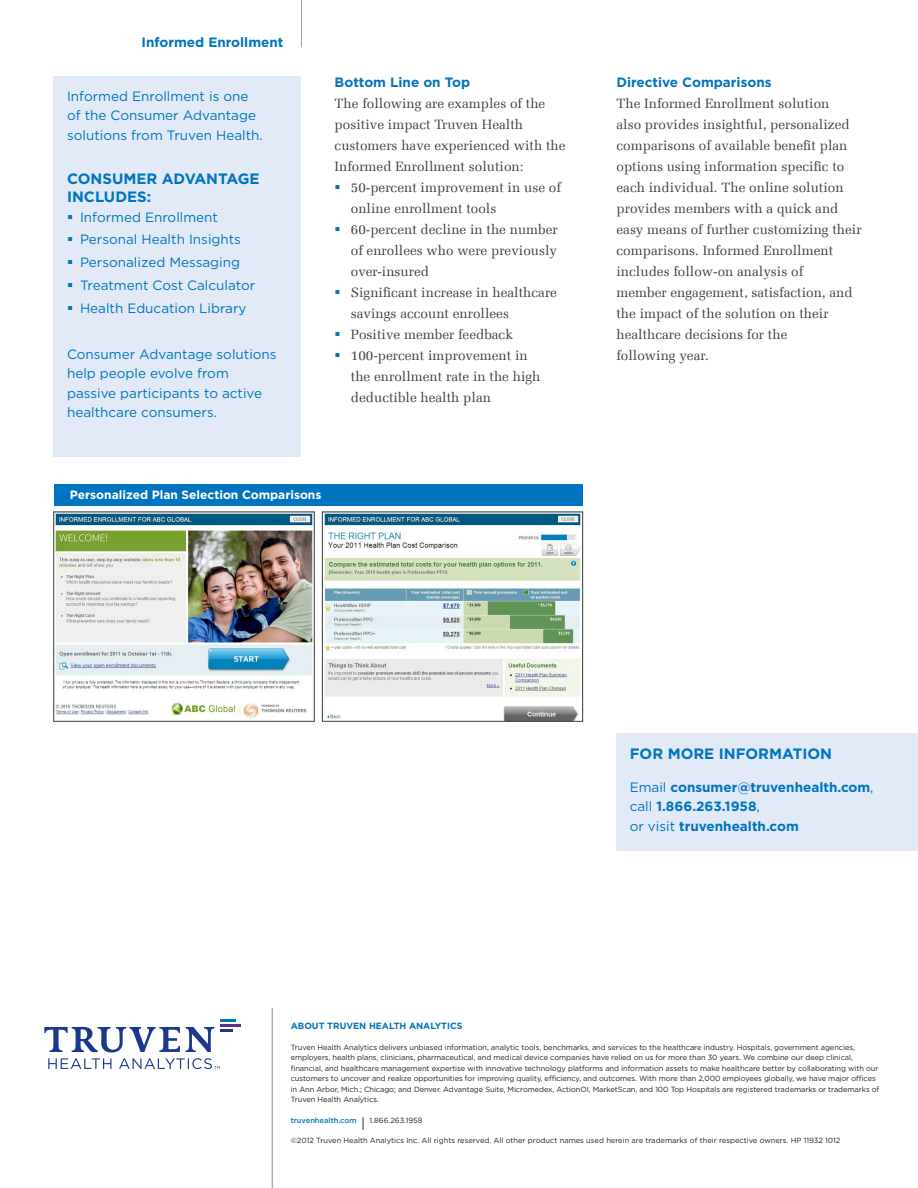
<style>
.page{position:relative;width:918px;height:1188px;background:#fff}
.page>*{position:absolute;margin:0;border:0;box-sizing:border-box;transform-origin:0 0}
.sidebar_header{font:700 15px "Gotham";color:#0074be}
.body_copy{font:13.5px/21px "Melior Com";color:#3e3e3f}
.sidebar_body{font:13.5px/19.5px "Gotham";color:#0074be}
.subhead{font:700 13.5px "Gotham";color:#0074be}
.body_copy-2{font:700 13.5px "Gotham";color:#0074be}
.Chart_Graph_Header{font:700 12px "Gotham";color:#fff}
.sidebar_header-2{font:700 9px "Gotham";color:#0074be}
.t1{font:7.5px/10.5px "Gotham";letter-spacing:-.01em;color:#231f20}
.t2{font:500 7.5px "Gotham";color:#0074be}
.s1{color:#0074be}
.s2{font-weight:400}
.s3{font-weight:400;font-size:13.5px;color:#231f20}
.s4{font-weight:400;color:#231f20}
</style>
<div class="page">
<hr style="left:301px;top:0;width:1px;height:47px;background:#9d9fa2">
<hr style="left:220px;top:1024px;width:21px;height:3px;background:#5b2e91">
<hr style="left:220px;top:1019px;width:16px;height:3px;background:#0074be">
<svg style="left:44px;top:1027px;width:188px;height:42px"></svg>
<hr style="left:272px;top:1008px;width:1px;height:180px;background:#8b8d90">
<div style="left:616px;top:733px;width:302px;height:118px;background:#e1eaf6"></div>
<div style="left:54px;top:484px;width:529px;height:21px;background:#0074be"></div>
<img style="left:56px;top:514px;width:256px;height:204px">
<img style="left:324px;top:514px;width:257px;height:206px">
<div style="left:322px;top:512px;width:261px;height:210px;border:1px solid #3e3e3f"></div>
<div style="left:54px;top:76px;width:247px;height:381px;background:#e1eaf6"></div>
<p class="subhead" style="left:142px;top:33px;width:143px">Informed Enrollment</p>
<p class="sidebar_body" style="left:67px;top:86px;width:197px">Informed Enrollment is one of the Consumer Advantage solutions from Truven Health.</p>
<p class="sidebar_header" style="left:67px;top:169px;width:194px">CONSUMER ADVANTAGE</p>
<p class="sidebar_header" style="left:67px;top:187px;width:86px">INCLUDES:</p>
<p class="sidebar_body" style="left:80px;top:207px;width:140px">Informed Enrollment</p>
<p class="sidebar_body" style="left:80px;top:230px;width:163px">Personal Health Insights</p>
<p class="sidebar_body" style="left:80px;top:252px;width:162px">Personalized Messaging</p>
<p class="sidebar_body" style="left:80px;top:275px;width:177px">Treatment Cost Calculator</p>
<p class="sidebar_body" style="left:80px;top:298px;width:168px">Health Education Library</p>
<p class="sidebar_body" style="left:67px;top:344px;width:211px">Consumer Advantage solutions help people evolve from passive participants to active healthcare consumers.</p>
<p class="body_copy-2" style="left:335px;top:74px;width:137px">Bottom Line on Top</p>
<p class="body_copy" style="left:335px;top:93px;width:232px">The following are examples of the positive impact Truven Health customers have experienced with the Informed Enrollment solution:</p>
<p class="body_copy" style="left:351px;top:177px;width:212px;text-indent:-16px"><span class="s1">▪</span> 50-percent improvement in use of online enrollment tools</p>
<p class="body_copy" style="left:351px;top:219px;width:208px;text-align:justify;text-indent:-16px"><span class="s1">▪</span> 60-percent decline in the number of enrollees who were previously over-insured</p>
<p class="body_copy" style="left:351px;top:282px;width:208px;text-indent:-16px"><span class="s1">▪</span> Significant increase in healthcare savings account enrollees</p>
<p class="body_copy" style="left:335px;top:324px;width:180px"><span class="s1">▪</span> Positive member feedback</p>
<p class="body_copy" style="left:351px;top:345px;width:191px;text-indent:-16px"><span class="s1">▪</span> 100-percent improvement in the enrollment rate in the high deductible health plan</p>
<p class="Chart_Graph_Header" style="left:70px;top:487px;width:253px">Personalized Plan Selection Comparisons</p>
<p class="subhead" style="left:616px;top:74px;width:157px">Directive Comparisons</p>
<p class="body_copy" style="left:616px;top:93px;width:247px">The Informed Enrollment solution<br>also provides insightful, personalized comparisons of available benefit plan options using information specific to each individual. The online solution provides members with a quick and easy means of further customizing their comparisons. Informed Enrollment includes follow-on analysis of<br>member engagement, satisfaction, and the impact of the solution on their healthcare decisions for the<br>following year.</p>
<p class="sidebar_header" style="left:630px;top:744px;width:204px">FOR MORE INFORMATION</p>
<p class="subhead" style="left:630px;top:778px;width:245px"><span class="s2">Email</span> consumer@truvenhealth.com<span class="s2">,</span></p>
<p class="subhead" style="left:630px;top:798px;width:132px"><span class="s2">call</span> 1.866.263.1958<span class="s2">,</span></p>
<p class="subhead" style="left:630px;top:817px;width:171px"><span class="s2">or visit</span> truvenhealth.com</p>
<p class="sidebar_header-2" style="left:291px;top:1020px;width:173px">ABOUT TRUVEN HEALTH ANALYTICS</p>
<p class="t1" style="left:291px;top:1042px;width:590px">Truven Health Analytics delivers unbiased information, analytic tools, benchmarks, and services to the healthcare industry. Hospitals, government agencies, employers, health plans, clinicians, pharmaceutical, and medical device companies have relied on us for more than 30 years. We combine our deep clinical, financial, and healthcare management expertise with innovative technology platforms and information assets to make healthcare better by collaborating with our customers to uncover and realize opportunities for improving quality, efficiency, and outcomes. With more than 2,000 employees globally, we have major offices in Ann Arbor, Mich.; Chicago; and Denver. Advantage Suite, Micromedex, ActionOI, MarketScan, and 100 Top Hospitals are registered trademarks or trademarks of Truven Health Analytics.</p>
<p class="t2" style="left:291px;top:1116px;width:133px">truvenhealth.com <span class="s3">|</span> <span class="s4">1.866.263.1958</span></p>
<p class="t1" style="left:291px;top:1135px;width:551px">©2012 Truven Health Analytics Inc. All rights reserved. All other product names used herein are trademarks of their respective owners. HP 11932 1012</p>
</div>
